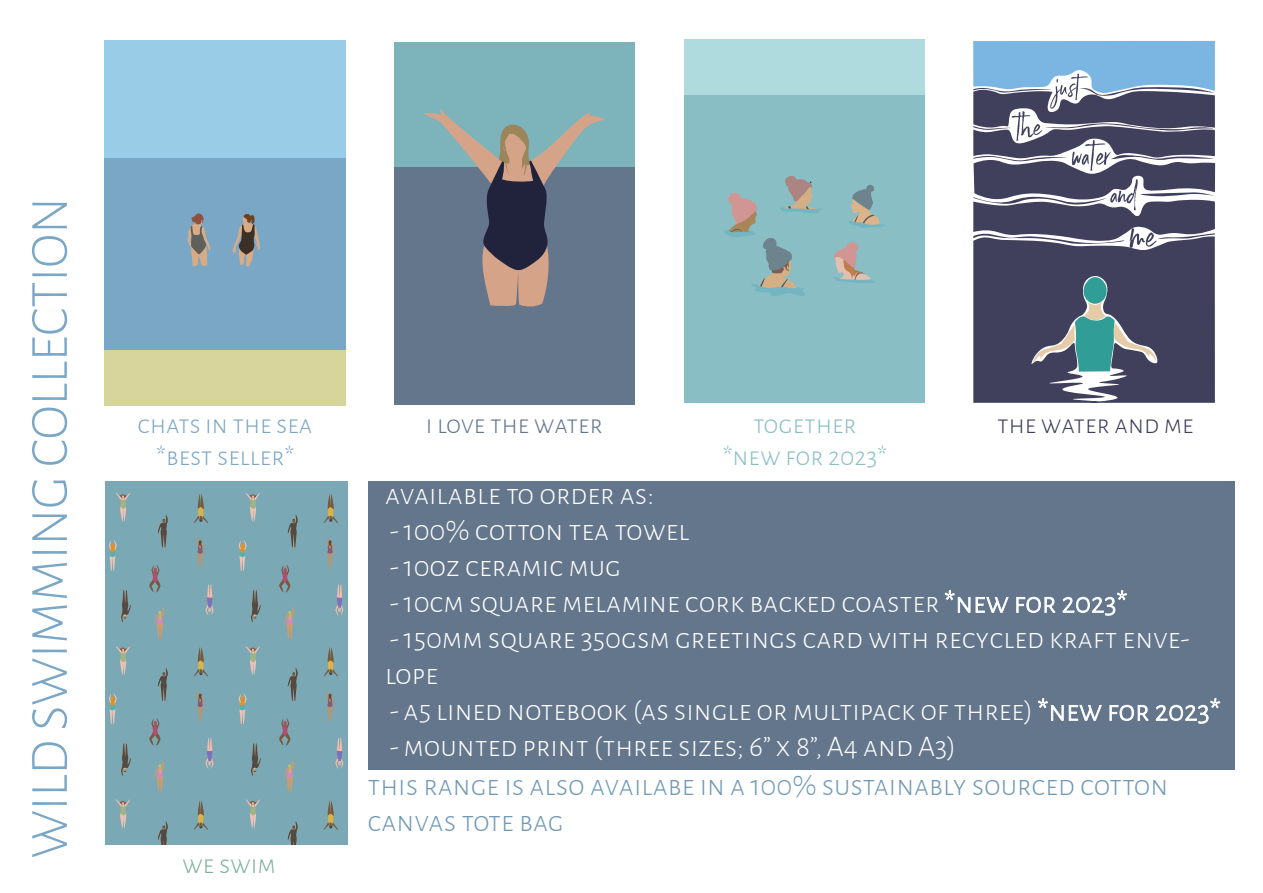
<style>
.page{position:relative;width:1263px;height:893px;background:#fff}
.page>*{position:absolute;margin:0;border:0;box-sizing:border-box;transform-origin:0 0}
.t1{font:300 54px "Alegreya Sans SC";color:#7aa7c6}
.t2{font:300 30px/36px "Alegreya Sans SC";color:#fff}
.t3{font:300 30px/36px "Alegreya Sans SC";color:#7098b6}
.t4{font:300 27px/32.4px "Alegreya Sans SC";color:#7aa7c6;text-align:center}
.t5{font:300 27px/32.4px "Alegreya Sans SC";color:#89bec5;text-align:center}
.t6{font:300 27px "Alegreya Sans SC";color:#64768c}
.t7{font:300 27px "Alegreya Sans SC";color:#403f5c}
.t8{font:300 27px "Alegreya Sans SC";color:#7db09c}
</style>
<div class="page">
<div style="left:104px;top:157px;width:242px;height:193px;background:#7aa7c6"></div>
<div style="left:104px;top:350px;width:242px;height:55px;background:#d7d59b"></div>
<div style="left:104px;top:40px;width:242px;height:118px;background:#99cce7"></div>
<svg style="left:188px;top:213px;width:22px;height:54px"></svg>
<svg style="left:233px;top:214px;width:27px;height:53px"></svg>
<div style="left:394px;top:42px;width:241px;height:125px;background:#7db4bc"></div>
<div style="left:394px;top:167px;width:241px;height:238px;background:#64768c"></div>
<svg style="left:424px;top:108px;width:181px;height:199px"></svg>
<svg style="left:973px;top:41px;width:242px;height:362px"></svg>
<div style="left:684px;top:39px;width:241px;height:57px;background:#afdbde"></div>
<div style="left:684px;top:96px;width:241px;height:307px;background:#89bec5"></div>
<svg style="left:848px;top:184px;width:37px;height:44px"></svg>
<svg style="left:833px;top:242px;width:42px;height:41px"></svg>
<svg style="left:723px;top:176px;width:99px;height:120px"></svg>
<div style="left:368px;top:481px;width:867px;height:289px;background:#64768c"></div>
<div style="left:106px;top:481px;width:241px;height:363px;background:#7ba8b5"></div>
<svg style="left:194px;top:494px;width:14px;height:30px"></svg>
<svg style="left:323px;top:494px;width:15px;height:30px"></svg>
<svg style="left:154px;top:606px;width:10px;height:33px"></svg>
<svg style="left:158px;top:514px;width:10px;height:34px"></svg>
<svg style="left:121px;top:590px;width:10px;height:33px"></svg>
<svg style="left:116px;top:492px;width:14px;height:30px"></svg>
<svg style="left:109px;top:540px;width:8px;height:31px"></svg>
<svg style="left:149px;top:565px;width:11px;height:28px"></svg>
<svg style="left:197px;top:536px;width:8px;height:32px"></svg>
<svg style="left:284px;top:606px;width:10px;height:33px"></svg>
<svg style="left:288px;top:514px;width:10px;height:34px"></svg>
<svg style="left:251px;top:590px;width:10px;height:33px"></svg>
<svg style="left:245px;top:492px;width:15px;height:30px"></svg>
<svg style="left:194px;top:647px;width:15px;height:30px"></svg>
<svg style="left:239px;top:540px;width:8px;height:31px"></svg>
<svg style="left:205px;top:584px;width:8px;height:32px"></svg>
<svg style="left:279px;top:565px;width:11px;height:28px"></svg>
<svg style="left:326px;top:536px;width:9px;height:32px"></svg>
<svg style="left:323px;top:647px;width:15px;height:30px"></svg>
<svg style="left:335px;top:584px;width:8px;height:32px"></svg>
<svg style="left:154px;top:760px;width:10px;height:32px"></svg>
<svg style="left:158px;top:667px;width:10px;height:34px"></svg>
<svg style="left:121px;top:743px;width:10px;height:34px"></svg>
<svg style="left:115px;top:646px;width:15px;height:29px"></svg>
<svg style="left:109px;top:693px;width:8px;height:31px"></svg>
<svg style="left:149px;top:718px;width:11px;height:28px"></svg>
<svg style="left:197px;top:689px;width:8px;height:32px"></svg>
<svg style="left:284px;top:759px;width:10px;height:33px"></svg>
<svg style="left:288px;top:667px;width:10px;height:34px"></svg>
<svg style="left:251px;top:743px;width:10px;height:34px"></svg>
<svg style="left:245px;top:646px;width:15px;height:29px"></svg>
<svg style="left:194px;top:800px;width:15px;height:30px"></svg>
<svg style="left:239px;top:693px;width:8px;height:31px"></svg>
<svg style="left:205px;top:738px;width:8px;height:31px"></svg>
<svg style="left:279px;top:718px;width:11px;height:28px"></svg>
<svg style="left:326px;top:689px;width:9px;height:32px"></svg>
<svg style="left:323px;top:800px;width:15px;height:30px"></svg>
<svg style="left:335px;top:738px;width:8px;height:31px"></svg>
<svg style="left:158px;top:821px;width:10px;height:23px"></svg>
<svg style="left:115px;top:799px;width:15px;height:30px"></svg>
<svg style="left:288px;top:821px;width:10px;height:23px"></svg>
<svg style="left:245px;top:799px;width:15px;height:30px"></svg>
<h1 class="t1" style="left:15px;top:858px;width:663px;rotate:-90deg">WILD SWIMMING COLLECTION</h1>
<p class="t4" style="left:138px;top:407px;width:176px">chats in the sea *best seller*</p>
<p class="t6" style="left:426px;top:407px;width:179px">i love the water</p>
<p class="t5" style="left:723px;top:407px;width:166px">together *new for 2023*</p>
<p class="t7" style="left:997px;top:407px;width:198px">the water and me</p>
<p class="t2" style="left:385px;top:476px;width:271px">available to order as:</p>
<p class="t2" style="left:390px;top:512px;width:301px">- 100% cotton tea towel</p>
<p class="t2" style="left:390px;top:548px;width:233px">- 10oz ceramic mug</p>
<p class="t2" style="left:390px;top:584px;width:739px">- 10cm square melamine cork backed coaster *new for 2023*</p>
<p class="t2" style="left:385px;top:620px;width:806px">- 150mm square 350gsm greetings card with recycled kraft enve&shy;lope</p>
<p class="t2" style="left:390px;top:692px;width:832px">- a5 lined notebook (as single or multipack of three) *new for 2023*</p>
<p class="t2" style="left:390px;top:728px;width:567px">- mounted print (three sizes; 6” x 8”, A4 and A3)</p>
<p class="t8" style="left:182px;top:846px;width:95px">we swim</p>
<p class="t3" style="left:367px;top:766px;width:802px">this range is also availabe in a 100% sustainably sourced cotton canvas tote bag</p>
</div>
